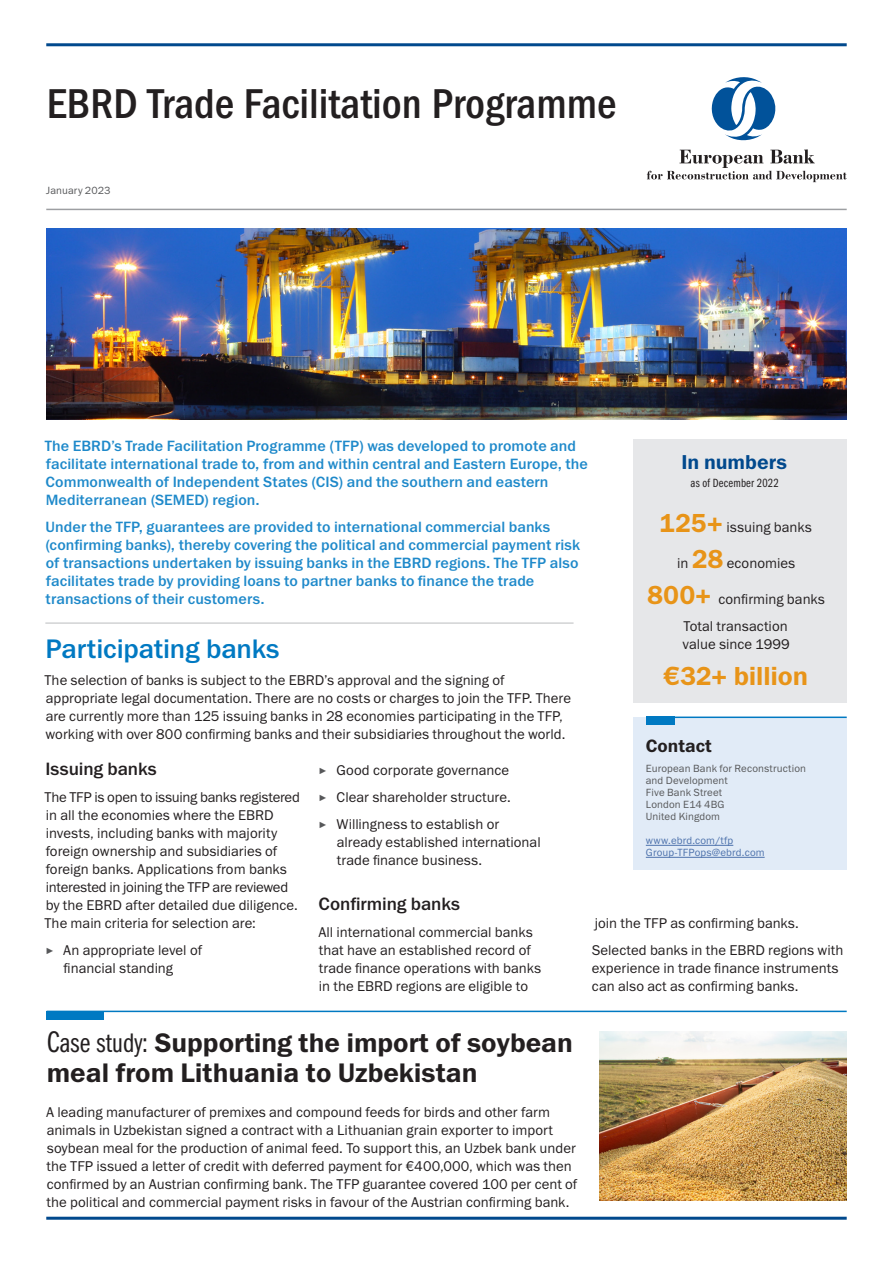
<style>
.page{position:relative;width:893px;height:1263px;background:#fff}
.page>*{position:absolute;margin:0;border:0;box-sizing:border-box;transform-origin:0 0}
.t1{font:42px "Franklin Gothic Medi Cond ITC";color:#231f20}
.generic_header{font:27px/30px "Franklin Gothic Demi ITC";color:#231f20}
.Basic_-_H1{font:27px "Franklin Gothic Medium ITC";letter-spacing:-.01em;color:#0079c2}
.Basic_-_Body{font:26.25px "Franklin Gothic Demi ITC";letter-spacing:-.005em;color:#e89418}
.Basic_-_Body-2{font:20.25px "Franklin Gothic Demi ITC";color:#01498d}
.Basic_-_H2{font:18px "Franklin Gothic Medium ITC";letter-spacing:-.005em;color:#231f20}
.sub_header_quote{font:18px "Franklin Gothic Demi ITC";color:#231f20}
.Basic_-_Intro_para{font:15px/18px "Franklin Gothic Medium ITC";letter-spacing:.005em;color:#1e89ca}
.Basic_-_Body-3{font:14.25px/18px "Franklin Gothic Book ITC";color:#231f20}
.Basic_-_Body-4{font:12px "Franklin Gothic Book Cmp ITC";letter-spacing:.02em;color:#231f20}
.Contacts_-_body{font:10.5px/12px "Franklin Gothic Book ITC";letter-spacing:.015em;color:#57585a}
.Contacts_-_body-2{font:10.5px "Franklin Gothic Book ITC";letter-spacing:.015em;color:#4d72ac}
.s1{font-family:"Franklin Gothic Demi ITC";font-size:26.25px;color:#e89418}
.s2{font-family:"Arial";font-size:9px;color:#57585a}
.s3{font-family:"Franklin Gothic Book Cmp ITC";font-size:30px}
.s4{font-family:"Franklin Gothic Book Cmp ITC"}
</style>
<div class="page">
<hr style="left:46px;top:43px;width:801px;height:3px;background:#01498d">
<hr style="left:46px;top:1217px;width:801px;height:3px;background:#01498d">
<hr style="left:46px;top:209px;width:801px;height:1px;background:#9d9fa2">
<svg style="left:647px;top:149px;width:200px;height:33px"></svg>
<svg style="left:711px;top:77px;width:65px;height:64px"></svg>
<hr style="left:45px;top:622px;width:529px;height:2px;background:#d1d2d4">
<img style="left:47px;top:228px;width:800px;height:191px">
<div style="left:633px;top:439px;width:214px;height:264px;background:#e6e7e9"></div>
<img style="left:600px;top:1031px;width:247px;height:169px">
<div style="left:633px;top:717px;width:214px;height:153px;background:#e1ebf7"></div>
<div style="left:646px;top:717px;width:29px;height:8px;background:#0079c2"></div>
<hr style="left:649px;top:716px;width:198px;height:2px;background:#0079c2">
<hr style="left:646px;top:845px;width:87px;height:1px;background:#4d72ac">
<hr style="left:646px;top:857px;width:119px;height:1px;background:#4d72ac">
<div style="left:47px;top:1011px;width:57px;height:8px;background:#0079c2"></div>
<hr style="left:47px;top:1011px;width:800px;height:1px;background:#0079c2">
<p class="t1" style="left:47px;top:79px;width:571px">EBRD Trade Facilitation Programme</p>
<p class="Contacts_-_body" style="left:46px;top:184px;width:66px">January 2023</p>
<p class="Basic_-_Intro_para" style="left:45px;top:437px;width:545px">The EBRD’s Trade Facilitation Programme (TFP) was developed to promote and facilitate international trade to, from and within central and Eastern Europe, the Commonwealth of Independent States (CIS) and the southern and eastern Mediterranean (SEMED) region.</p>
<p class="Basic_-_Intro_para" style="left:45px;top:518px;width:536px">Under the TFP, guarantees are provided to international commercial banks (confirming banks), thereby covering the political and commercial payment risk of transactions undertaken by issuing banks in the EBRD regions. The TFP also facilitates trade by providing loans to partner banks to finance the trade transactions of their customers.</p>
<p class="Basic_-_H1" style="left:45px;top:633px;width:236px">Participating banks</p>
<p class="Basic_-_Body-3" style="left:44px;top:671px;width:528px">The selection of banks is subject to the EBRD’s approval and the signing of appropriate legal documentation. There are no costs or charges to join the TFP. There are currently more than 125 issuing banks in 28 economies participating in the TFP, working with over 800 confirming banks and their subsidiaries throughout the world.</p>
<p class="Basic_-_Body-2" style="left:681px;top:450px;width:107px">In numbers</p>
<p class="Basic_-_Body-4" style="left:691px;top:476px;width:90px">as of December 2022</p>
<p class="Basic_-_Body-3" style="left:659px;top:518px;width:154px"><span class="s1">125+</span> issuing banks</p>
<p class="Basic_-_Body-3" style="left:677px;top:554px;width:120px">in <span class="s1">28</span> economies</p>
<p class="Basic_-_Body-3" style="left:647px;top:590px;width:179px"><span class="s1">800+</span> confirming banks</p>
<p class="Basic_-_Body-3" style="left:682px;top:617px;width:109px">Total transaction value since 1999</p>
<p class="Basic_-_Body" style="left:663px;top:660px;width:147px">€32+ billion</p>
<p class="sub_header_quote" style="left:646px;top:735px;width:68px">Contact</p>
<p class="Contacts_-_body" style="left:646px;top:762px;width:162px">European Bank for Reconstruction and Development</p>
<p class="Contacts_-_body" style="left:646px;top:786px;width:78px">Five Bank Street</p>
<p class="Contacts_-_body" style="left:646px;top:798px;width:80px">London E14 4BG</p>
<p class="Contacts_-_body" style="left:646px;top:810px;width:76px">United Kingdom</p>
<p class="Contacts_-_body-2" style="left:646px;top:834px;width:89px">www.ebrd.com/tfp</p>
<p class="Contacts_-_body-2" style="left:646px;top:846px;width:120px">Group-TFPops@ebrd.com</p>
<p class="Basic_-_H2" style="left:45px;top:758px;width:113px">Issuing banks</p>
<p class="Basic_-_Body-3" style="left:44px;top:788px;width:257px">The TFP is open to issuing banks registered in all the economies where the EBRD invests, including banks with majority foreign ownership and subsidiaries of foreign banks. Applications from banks interested in joining the TFP are reviewed by the EBRD after detailed due diligence.<br>The main criteria for selection are:</p>
<p class="Basic_-_Body-3" style="left:64px;top:941px;width:140px;text-indent:-18px"><span class="s2">►</span> An appropriate level of financial standing</p>
<p class="Basic_-_Body-3" style="left:318px;top:761px;width:192px"><span class="s2">►</span> Good corporate governance</p>
<p class="Basic_-_Body-3" style="left:318px;top:788px;width:194px"><span class="s2">►</span> Clear shareholder structure.</p>
<p class="Basic_-_Body-3" style="left:337px;top:815px;width:205px;text-indent:-18px"><span class="s2">►</span> Willingness to establish or already established international trade finance business.</p>
<p class="Basic_-_H2" style="left:319px;top:893px;width:143px">Confirming banks</p>
<p class="Basic_-_Body-3" style="left:318px;top:923px;width:224px">All international commercial banks that have an established record of trade finance operations with banks in the EBRD regions are eligible to</p>
<p class="Basic_-_Body-3" style="left:595px;top:914px;width:205px">join the TFP as confirming banks.</p>
<p class="Basic_-_Body-3" style="left:592px;top:941px;width:253px">Selected banks in the EBRD regions with experience in trade finance instruments can also act as confirming banks.</p>
<p class="generic_header" style="left:47px;top:1029px;width:528px"><span class="s3">C</span><span class="s4">ase study:</span> Supporting the import of soybean meal from Lithuania to Uzbekistan</p>
<p class="Basic_-_Body-3" style="left:46px;top:1103px;width:533px">A leading manufacturer of premixes and compound feeds for birds and other farm animals in Uzbekistan signed a contract with a Lithuanian grain exporter to import soybean meal for the production of animal feed. To support this, an Uzbek bank under the TFP issued a letter of credit with deferred payment for €400,000, which was then confirmed by an Austrian confirming bank. The TFP guarantee covered 100 per cent of the political and commercial payment risks in favour of the Austrian confirming bank.</p>
</div>
